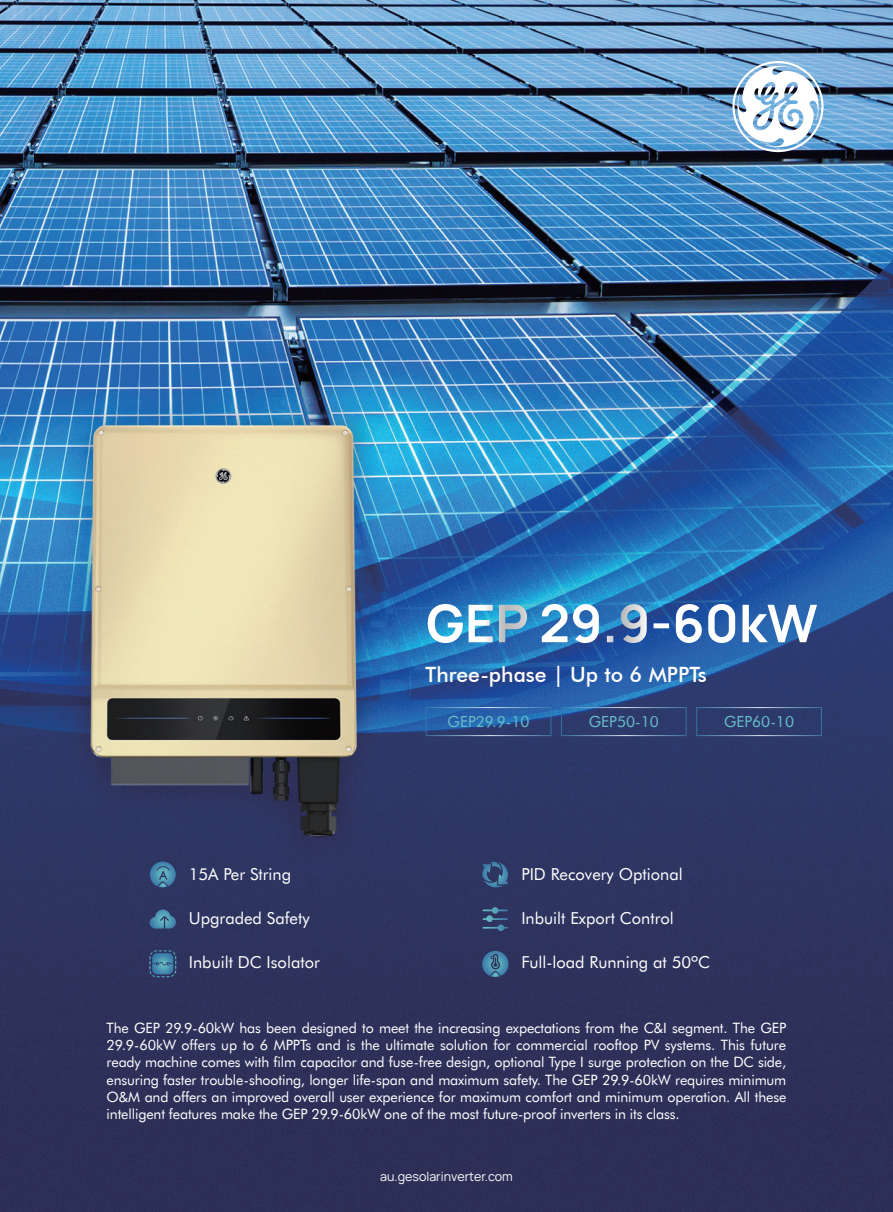
<style>
.page{position:relative;width:893px;height:1212px;background:#fff}
.page>*{position:absolute;margin:0;border:0;box-sizing:border-box;transform-origin:0 0}
.t1{font:700 49.95px "Manrope 3";color:#fff}
.t2{font:500 21.15px "Futura BT";color:#fff}
.t3{font:16.5px "Futura BT";color:#fff}
.t4{font:15.3px "Futura BT";color:#66bec8}
.t5{font:14.25px/17.1px "Futura BT";letter-spacing:-.01em;color:#fff;text-align:justify}
.t6{font:12px "Manrope 3";color:#fff}
</style>
<div class="page">
<img style="left:0;top:0;width:893px;height:1212px">
<svg style="left:732px;top:61px;width:91px;height:91px"></svg>
<svg style="left:150px;top:861px;width:26px;height:26px"></svg>
<svg style="left:149px;top:950px;width:27px;height:27px"></svg>
<svg style="left:483px;top:907px;width:25px;height:24px"></svg>
<svg style="left:149px;top:909px;width:27px;height:20px"></svg>
<svg style="left:482px;top:951px;width:26px;height:26px"></svg>
<svg style="left:482px;top:862px;width:26px;height:25px"></svg>
<h1 class="t1" style="left:426px;top:590px;width:393px">GEP 29.9-60kW</h1>
<h2 class="t2" style="left:426px;top:661px;width:283px">Three-phase | Up to 6 MPPTs</h2>
<p class="t3" style="left:189px;top:863px;width:104px">15A Per String</p>
<p class="t4" style="left:448px;top:712px;width:83px">GEP29.9-10</p>
<p class="t4" style="left:589px;top:712px;width:72px">GEP50-10</p>
<p class="t4" style="left:724px;top:712px;width:72px">GEP60-10</p>
<p class="t3" style="left:521px;top:863px;width:163px">PID Recovery Optional</p>
<p class="t3" style="left:189px;top:908px;width:122px">Upgraded Safety</p>
<p class="t3" style="left:521px;top:908px;width:154px">Inbuilt Export Control</p>
<p class="t3" style="left:189px;top:952px;width:133px">Inbuilt DC Isolator</p>
<p class="t3" style="left:521px;top:952px;width:190px">Full-load Running at 50ºC</p>
<p class="t5" style="left:107px;top:1019px;width:681px">The GEP 29.9-60kW has been designed to meet the increasing expectations from the C&amp;I segment. The GEP 29.9-60kW offers up to 6 MPPTs and is the ultimate solution for commercial rooftop PV systems. This future ready machine comes with film capacitor and fuse-free design, optional Type I surge protection on the DC side, ensuring faster trouble-shooting, longer life-span and maximum safety. The GEP 29.9-60kW requires minimum O&amp;M and offers an improved overall user experience for maximum comfort and minimum operation. All these intelligent features make the GEP 29.9-60kW one of the most future-proof inverters in its class.</p>
<p class="t6" style="left:380px;top:1169px;width:134px">au.gesolarinverter.com</p>
</div>
